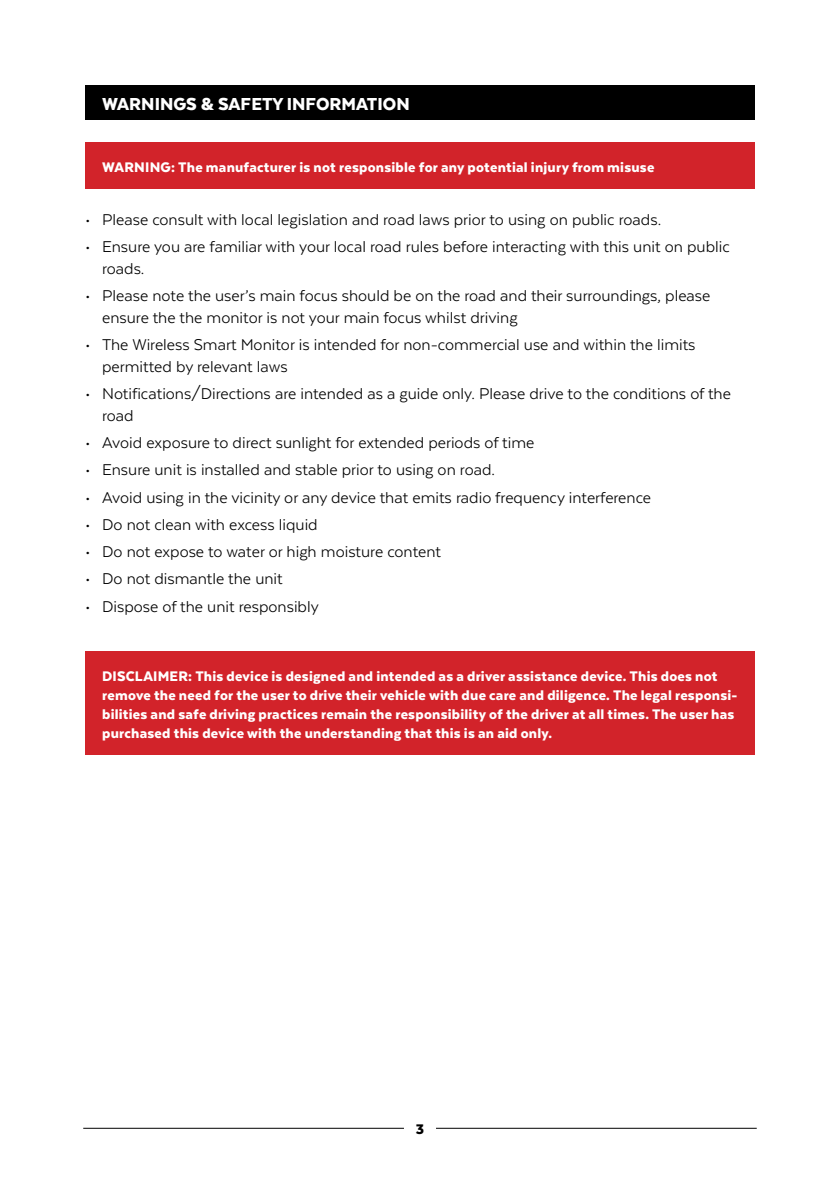
<style>
.page{position:relative;width:840px;height:1191px;background:#fff}
.page>*{position:absolute;margin:0;border:0;box-sizing:border-box;transform-origin:0 0}
.t1{font:900 20px "Texta";color:#fff}
.t2{font:18px/21.6px "Texta";color:#000}
.t3{font:900 16px/19.2px "Texta";letter-spacing:.015em;color:#fff}
.t4{font:900 16px "Texta";color:#000}
</style>
<div class="page">
<hr style="left:83px;top:1128px;width:321px;height:1px;background:#000">
<hr style="left:436px;top:1128px;width:320px;height:1px;background:#000">
<div style="left:85px;top:85px;width:669px;height:35px;background:#000"></div>
<div style="left:85px;top:143px;width:669px;height:46px;background:#d2232a"></div>
<div style="left:85px;top:651px;width:669px;height:104px;background:#d2232a"></div>
<p class="t1" style="left:102px;top:93px;width:309px">WARNINGS &amp; SAFETY INFORMATION</p>
<p class="t3" style="left:102px;top:157px;width:553px">WARNING: The manufacturer is not responsible for any potential injury from misuse</p>
<p class="t2" style="left:85px;top:209px;width:577px">• Please consult with local legislation and road laws prior to using on public roads.</p>
<p class="t2" style="left:102px;top:236px;width:629px;text-indent:-17px">• Ensure you are familiar with your local road rules before interacting with this unit on public roads.</p>
<p class="t2" style="left:102px;top:285px;width:609px;text-indent:-17px">• Please note the user’s main focus should be on the road and their surroundings, please ensure the the monitor is not your main focus whilst driving</p>
<p class="t2" style="left:102px;top:334px;width:594px;text-indent:-17px">• The Wireless Smart Monitor is intended for non-commercial use and within the limits permitted by relevant laws</p>
<p class="t2" style="left:102px;top:383px;width:630px;text-indent:-17px">• Notifications/Directions are intended as a guide only. Please drive to the conditions of the road</p>
<p class="t2" style="left:85px;top:431px;width:450px">• Avoid exposure to direct sunlight for extended periods of time</p>
<p class="t2" style="left:85px;top:459px;width:411px">• Ensure unit is installed and stable prior to using on road.</p>
<p class="t2" style="left:85px;top:486px;width:567px">• Avoid using in the vicinity or any device that emits radio frequency interference</p>
<p class="t2" style="left:85px;top:513px;width:234px">• Do not clean with excess liquid</p>
<p class="t2" style="left:85px;top:541px;width:357px">• Do not expose to water or high moisture content</p>
<p class="t2" style="left:85px;top:568px;width:199px">• Do not dismantle the unit</p>
<p class="t2" style="left:85px;top:595px;width:235px">• Dispose of the unit responsibly</p>
<p class="t3" style="left:102px;top:666px;width:636px">DISCLAIMER: This device is designed and intended as a driver assistance device. This does not remove the need for the user to drive their vehicle with due care and diligence. The legal responsi&shy;bilities and safe driving practices remain the responsibility of the driver at all times. The user has purchased this device with the understanding that this is an aid only.</p>
<p class="t4" style="left:415px;top:1121px;width:10px">3</p>
</div>
